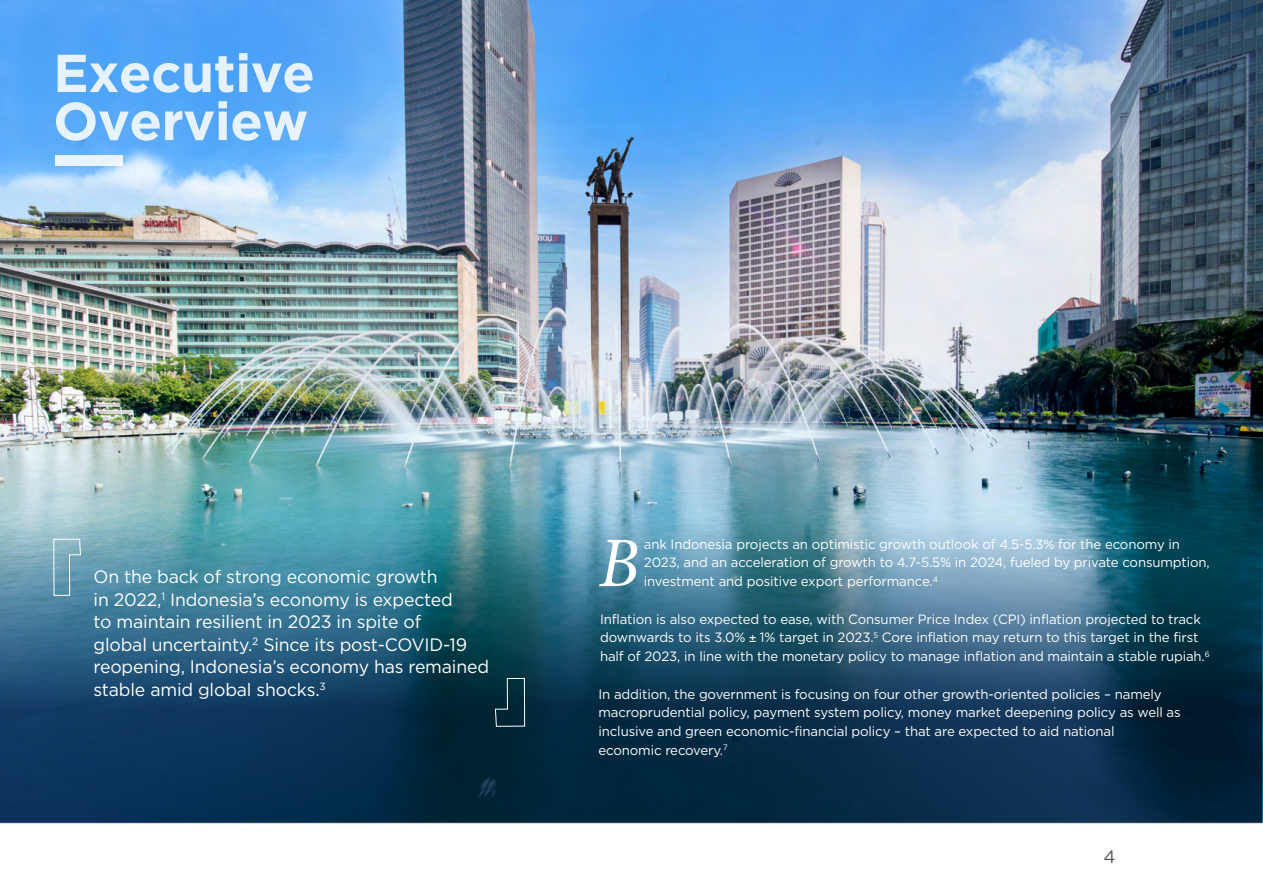
<style>
.page{position:relative;width:1263px;height:893px;background:#fff}
.page>*{position:absolute;margin:0;border:0;box-sizing:border-box;transform-origin:0 0}
.t1{font:italic 71.25px "Minion Pro";color:#fff}
.t2{font:700 53.25px/48px "Gotham";letter-spacing:-.01em;color:#fff}
.t3{font:18px/22.5px "Gotham";letter-spacing:-.01em;color:#fff}
.t4{font:18px "Gotham";color:#53565a}
.t5{font:13.5px/18.8px "Gotham";letter-spacing:-.01em;color:#fff}
.s1{font-family:"Arial Narrow"}
</style>
<div class="page">
<img style="left:0;top:1px;width:1263px;height:822px">
<img style="left:1px;top:421px;width:1261px;height:402px">
<svg style="left:53px;top:538px;width:28px;height:58px;background:#7daabd"></svg>
<svg style="left:495px;top:678px;width:30px;height:49px"></svg>
<div style="left:55px;top:155px;width:68px;height:11px;background:#e9f4fe"></div>
<hr style="left:0;top:823px;width:1263px;height:1px;background:#6d6e70">
<h2 class="t2" style="left:53px;top:48px;width:263px">Executive<br>Overview</h2>
<p class="t3" style="left:94px;top:565px;width:397px">On the back of strong economic growth<br>in 2022,<sup>1</sup> Indonesia’s economy is expected<br>to maintain resilient in 2023 in spite of<br>global uncertainty.<sup>2</sup> Since its post-COVID-19 reopening, Indonesia’s economy has remained stable amid global shocks.<sup>3</sup></p>
<h1 class="t1" style="left:598px;top:515px;width:42px">B</h1>
<p class="t5" style="left:644px;top:534px;width:567px">ank Indonesia projects an optimistic growth outlook of 4.5-5.3% for the economy in<br>2023, and an acceleration of growth to 4.7-5.5% in 2024, fueled by private consumption, investment and positive export performance.<sup>4</sup></p>
<p class="t5" style="left:600px;top:609px;width:611px">Inflation is also expected to ease, with Consumer Price Index (CPI) inflation projected to track downwards to its 3.0% <span class="s1">±</span> 1% target in 2023.<sup>5</sup> Core inflation may return to this target in the first half of 2023, in line with the monetary policy to manage inflation and maintain a stable rupiah.<sup>6</sup></p>
<p class="t5" style="left:598px;top:684px;width:584px">In addition, the government is focusing on four other growth-oriented policies – namely macroprudential policy, payment system policy, money market deepening policy as well as inclusive and green economic-financial policy – that are expected to aid national economic recovery.<sup>7</sup></p>
<h3 class="t4" style="left:1103px;top:847px;width:14px">4</h3>
</div>
